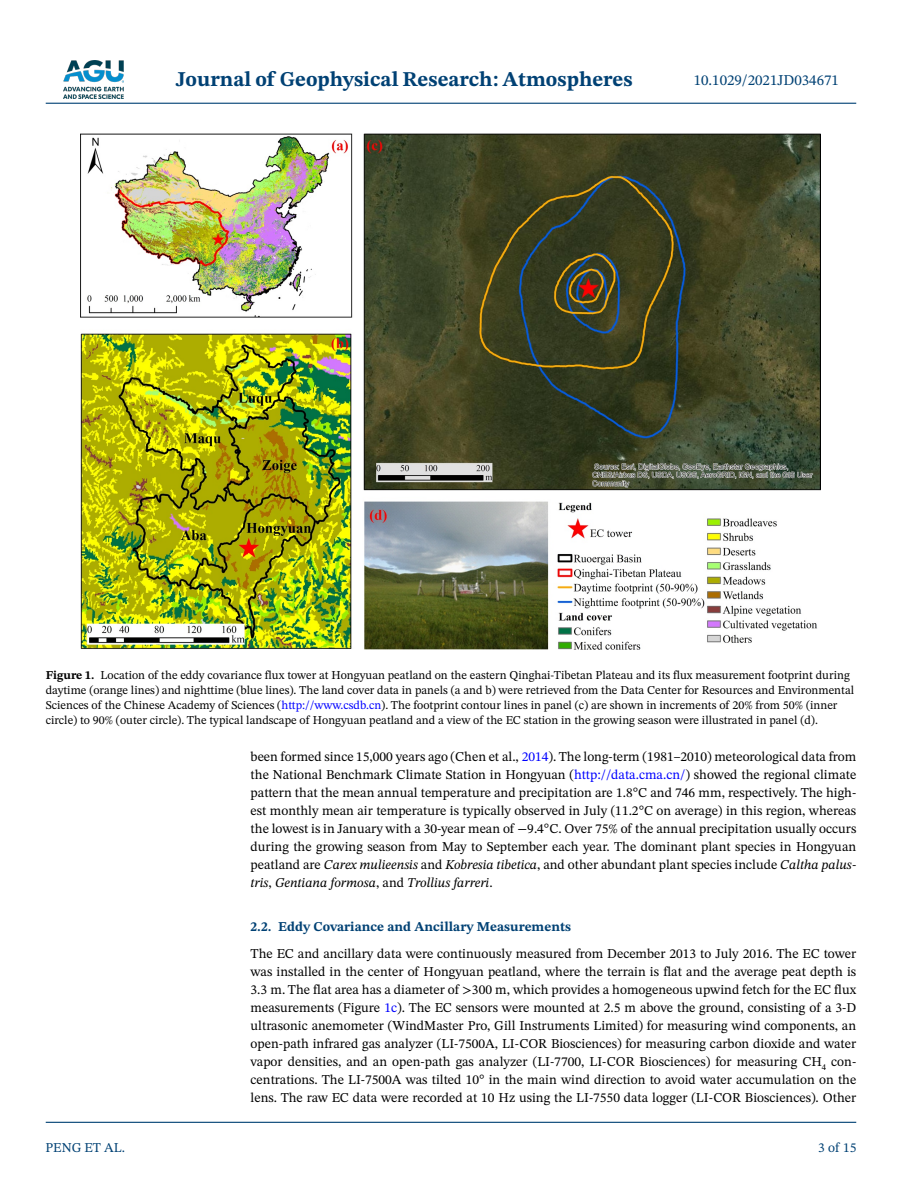
<style>
.page{position:relative;width:902px;height:1183px;background:#fff}
.page>*{position:absolute;margin:0;border:0;box-sizing:border-box;transform-origin:0 0}
.t1{font:700 21px "STIX Two Text";color:#004174}
.t2{font:15px "STIX Two Text";color:#004174}
.t3{font:13.5px/18px "STIX Two Text";color:#000;text-align:justify}
.t4{font:700 13.5px "STIX Two Text";color:#004174}
.t5{font:13.5px "STIX Two Text";color:#004174}
.t6{font:12px/15px "STIX Two Text";color:#000}
.s1{font-weight:700}
.s2{color:#00f}
.s3{font-style:italic}
</style>
<div class="page">
<img style="left:63px;top:60px;width:60px;height:39px">
<hr style="left:46px;top:103px;width:810px;height:1px;background:#004174">
<hr style="left:46px;top:1121px;width:810px;height:1px;background:#004174">
<img style="left:80px;top:134px;width:740px;height:515px">
<h1 class="t1" style="left:176px;top:64px;width:458px">Journal of Geophysical Research: Atmospheres</h1>
<p class="t2" style="left:693px;top:69px;width:147px">10.1029/2021JD034671</p>
<p class="t6" style="left:46px;top:667px;width:809px"><span class="s1">Figure 1.</span> Location of the eddy covariance flux tower at Hongyuan peatland on the eastern Qinghai-Tibetan Plateau and its flux measurement footprint during daytime (orange lines) and nighttime (blue lines). The land cover data in panels (a and b) were retrieved from the Data Center for Resources and Environmental Sciences of the Chinese Academy of Sciences (<span class="s2">http://www.csdb.cn</span>). The footprint contour lines in panel (c) are shown in increments of 20% from 50% (inner circle) to 90% (outer circle). The typical landscape of Hongyuan peatland and a view of the EC station in the growing season were illustrated in panel (d).</p>
<p class="t5" style="left:45px;top:1137px;width:81px">PENG ET AL.</p>
<p class="t3" style="left:250px;top:747px;width:607px">been formed since 15,000 years ago (Chen et al., <span class="s2">2014</span>). The long-term (1981–2010) meteorological data from the National Benchmark Climate Station in Hongyuan (<span class="s2">http://data.cma.cn/</span>) showed the regional climate pattern that the mean annual temperature and precipitation are 1.8°C and 746 mm, respectively. The high&shy;est monthly mean air temperature is typically observed in July (11.2°C on average) in this region, whereas the lowest is in January with a 30-year mean of −9.4°C. Over 75% of the annual precipitation usually occurs during the growing season from May to September each year. The dominant plant species in Hongyuan peatland are <span class="s3">Carex mulieensis</span> and <span class="s3">Kobresia tibetica</span>, and other abundant plant species include <span class="s3">Caltha palus&shy;tris</span>, <span class="s3">Gentiana formosa</span>, and <span class="s3">Trollius farreri</span>.</p>
<p class="t4" style="left:250px;top:916px;width:322px">2.2. Eddy Covariance and Ancillary Measurements</p>
<p class="t3" style="left:250px;top:943px;width:607px">The EC and ancillary data were continuously measured from December 2013 to July 2016. The EC tower was installed in the center of Hongyuan peatland, where the terrain is flat and the average peat depth is 3.3 m. The flat area has a diameter of &gt;300 m, which provides a homogeneous upwind fetch for the EC flux measurements (Figure <span class="s2">1c</span>). The EC sensors were mounted at 2.5 m above the ground, consisting of a 3-D ultrasonic anemometer (WindMaster Pro, Gill Instruments Limited) for measuring wind components, an open-path infrared gas analyzer (LI-7500A, LI-COR Biosciences) for measuring carbon dioxide and water vapor densities, and an open-path gas analyzer (LI-7700, LI-COR Biosciences) for measuring CH<sub>4</sub> con&shy;centrations. The LI-7500A was tilted 10° in the main wind direction to avoid water accumulation on the lens. The raw EC data were recorded at 10 Hz using the LI-7550 data logger (LI-COR Biosciences). Other</p>
<p class="t5" style="left:818px;top:1137px;width:40px">3 of 15</p>
</div>
